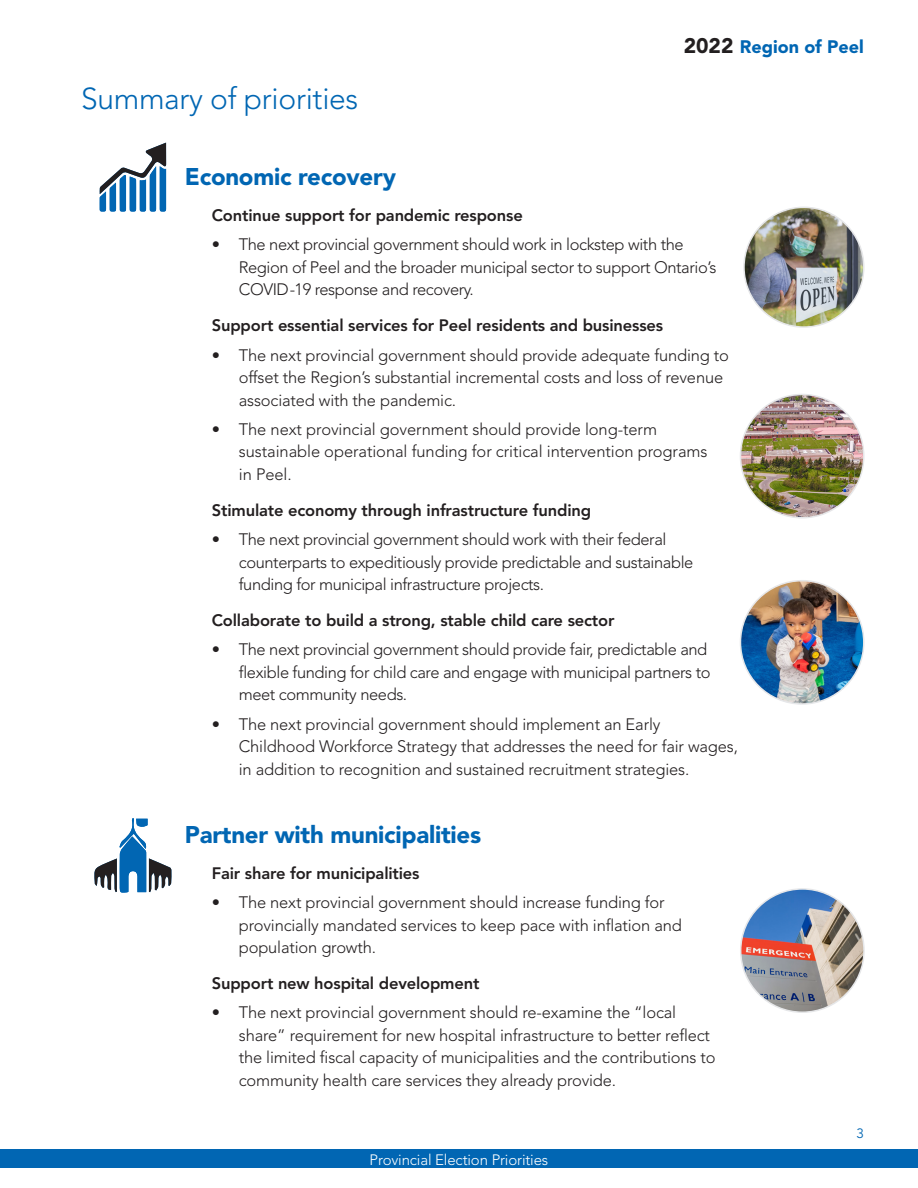
<style>
.page{position:relative;width:918px;height:1188px;background:#fff}
.page>*{position:absolute;margin:0;border:0;box-sizing:border-box;transform-origin:0 0}
.B1{font:300 30px "Avenir LT Std";letter-spacing:-.01em;color:#0166b3}
.B1-2{font:900 24px "Avenir LT Std";letter-spacing:-.01em;color:#0166b3}
.t1{font:900 18px "Avenir LT Std";color:#0166b3}
.B1-3{font:300 16.5px/22.5px "Avenir LT Std";letter-spacing:-.01em;color:#231f20}
.B1-4{font:800 16.5px "Avenir LT Std";letter-spacing:-.01em;color:#231f20}
.t2{font:300 15px "Avenir LT Std";letter-spacing:-.01em;color:#fff}
.t3{font:13.5px "Avenir LT Std";color:#0166b3}
.s1{font-size:21px;color:#231f20}
</style>
<div class="page">
<div style="left:0;top:1149px;width:918px;height:19px;background:#0166b3"></div>
<img style="left:740px;top:394px;width:124px;height:124px;border-radius:62px">
<img style="left:740px;top:581px;width:124px;height:123px;border-radius:62px">
<img style="left:744px;top:207px;width:120px;height:120px;border-radius:60px">
<div style="left:743px;top:207px;width:122px;height:121px;border:2px solid #e6e7e9;border-radius:50%"></div>
<img style="left:741px;top:889px;width:123px;height:123px;border-radius:62px">
<svg style="left:100px;top:143px;width:66px;height:69px"></svg>
<svg style="left:94px;top:818px;width:77px;height:75px"></svg>
<div style="left:127px;top:845px;width:12px;height:13px;background:#0166b3;border-radius:50%"></div>
<p class="B1" style="left:81px;top:81px;width:279px">Summary of priorities</p>
<p class="t1" style="left:684px;top:36px;width:182px"><span class="s1">2022</span> Region of Peel</p>
<p class="B1-2" style="left:185px;top:162px;width:213px">Economic recovery</p>
<p class="B1-4" style="left:212px;top:206px;width:313px">Continue support for pandemic response</p>
<p class="B1-3" style="left:239px;top:233px;width:479px;text-indent:-27px">• The next provincial government should work in lockstep with the<br>Region of Peel and the broader municipal sector to support Ontario’s<br>COVID-19 response and recovery.</p>
<p class="B1-4" style="left:212px;top:316px;width:453px">Support essential services for Peel residents and businesses</p>
<p class="B1-3" style="left:239px;top:344px;width:492px;text-indent:-27px">• The next provincial government should provide adequate funding to offset the Region’s substantial incremental costs and loss of revenue associated with the pandemic.</p>
<p class="B1-3" style="left:239px;top:418px;width:470px;text-indent:-27px">• The next provincial government should provide long-term sustainable operational funding for critical intervention programs in Peel.</p>
<p class="B1-4" style="left:212px;top:500px;width:381px">Stimulate economy through infrastructure funding</p>
<p class="B1-3" style="left:239px;top:528px;width:456px;text-indent:-27px">• The next provincial government should work with their federal counterparts to expeditiously provide predictable and sustainable funding for municipal infrastructure projects.</p>
<p class="B1-4" style="left:212px;top:611px;width:404px">Collaborate to build a strong, stable child care sector</p>
<p class="B1-3" style="left:239px;top:638px;width:473px;text-indent:-27px">• The next provincial government should provide fair, predictable and flexible funding for child care and engage with municipal partners to meet community needs.</p>
<p class="B1-3" style="left:239px;top:713px;width:501px;text-indent:-27px">• The next provincial government should implement an Early<br>Childhood Workforce Strategy that addresses the need for fair wages, in addition to recognition and sustained recruitment strategies.</p>
<p class="B1-2" style="left:185px;top:820px;width:298px">Partner with municipalities</p>
<p class="B1-4" style="left:212px;top:863px;width:209px">Fair share for municipalities</p>
<p class="B1-3" style="left:239px;top:891px;width:445px;text-indent:-27px">• The next provincial government should increase funding for provincially mandated services to keep pace with inflation and population growth.</p>
<p class="B1-4" style="left:212px;top:974px;width:269px">Support new hospital development</p>
<p class="B1-3" style="left:239px;top:1001px;width:478px;text-indent:-27px">• The next provincial government should re-examine the “local share” requirement for new hospital infrastructure to better reflect the limited fiscal capacity of municipalities and the contributions to community health care services they already provide.</p>
<p class="t2" style="left:370px;top:1151px;width:180px">Provincial Election Priorities</p>
<p class="t3" style="left:856px;top:1125px;width:9px">3</p>
</div>
